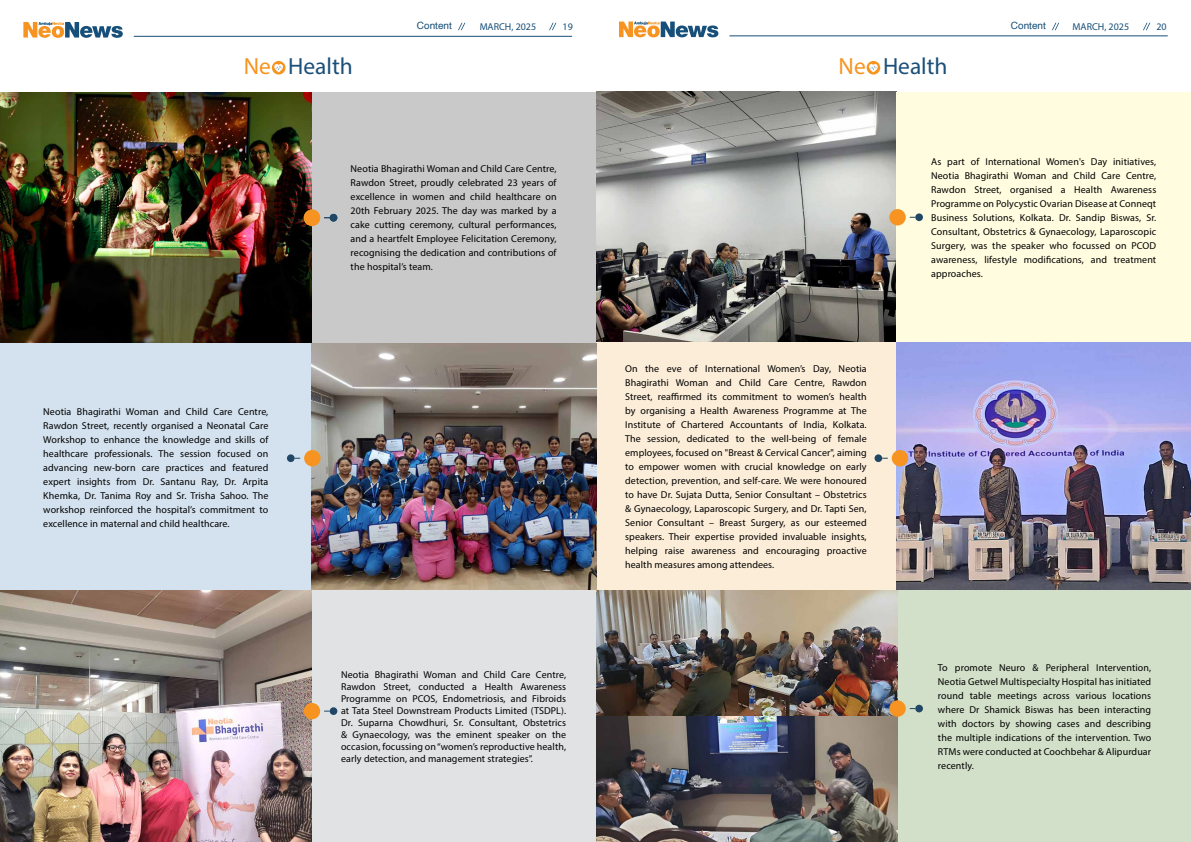
<style>
.page{position:relative;width:1191px;height:842px;background:#fff}
.page>*{position:absolute;margin:0;border:0;box-sizing:border-box;transform-origin:0 0}
.t1{font:23.4px "Myriad Pro";color:#1c4f78}
.t2{font:10px/14px "Myriad Pro";letter-spacing:.01em;color:#000;text-align:justify}
.t3{font:10px "Myriad Pro";color:#164f79}
.t4{font:10px "Helvetica";color:#164f79}
.s1{color:#f7941f}
</style>
<div class="page">
<img style="left:596px;top:92px;width:300px;height:251px">
<div style="left:896px;top:92px;width:295px;height:251px;background:#fffcdf"></div>
<img style="left:896px;top:343px;width:295px;height:247px">
<img style="left:596px;top:590px;width:302px;height:126px">
<img style="left:596px;top:716px;width:302px;height:126px">
<div style="left:595px;top:343px;width:301px;height:247px;background:#fcedd8"></div>
<hr style="left:729px;top:36px;width:438px;height:1px;background:#164f79">
<svg style="left:619px;top:22px;width:99px;height:15px"></svg>
<div style="left:889px;top:209px;width:16px;height:16px;background:#f79421;border-radius:50%"></div>
<div style="left:915px;top:213px;width:8px;height:8px;background:#204766;border-radius:50%"></div>
<div style="left:891px;top:450px;width:17px;height:16px;background:#f79421;border-radius:50%"></div>
<div style="left:874px;top:454px;width:8px;height:8px;background:#204766;border-radius:50%"></div>
<div style="left:898px;top:590px;width:293px;height:252px;background:#d3e0c9"></div>
<div style="left:889px;top:700px;width:16px;height:17px;background:#f79421;border-radius:50%"></div>
<div style="left:915px;top:705px;width:8px;height:7px;background:#204766;border-radius:50%"></div>
<svg style="left:866px;top:61px;width:14px;height:14px"></svg>
<svg style="left:868px;top:64px;width:10px;height:8px"></svg>
<svg style="left:1052px;top:23px;width:7px;height:7px"></svg>
<svg style="left:1143px;top:23px;width:7px;height:7px"></svg>
<div style="left:312px;top:92px;width:283px;height:251px;background:#c9c9c9"></div>
<img style="left:0;top:92px;width:312px;height:251px">
<div style="left:0;top:343px;width:312px;height:249px;background:#d4e2ef"></div>
<img style="left:312px;top:343px;width:284px;height:249px">
<div style="left:312px;top:591px;width:283px;height:251px;background:#e1e2e4"></div>
<img style="left:0;top:590px;width:312px;height:252px">
<div style="left:304px;top:210px;width:16px;height:16px;background:#f79421;border-radius:50%"></div>
<div style="left:330px;top:214px;width:7px;height:8px;background:#204766;border-radius:50%"></div>
<div style="left:304px;top:703px;width:16px;height:16px;background:#f79421;border-radius:50%"></div>
<div style="left:330px;top:707px;width:7px;height:8px;background:#204766;border-radius:50%"></div>
<hr style="left:134px;top:36px;width:438px;height:1px;background:#164f79">
<svg style="left:23px;top:22px;width:100px;height:16px"></svg>
<svg style="left:272px;top:61px;width:13px;height:14px"></svg>
<svg style="left:274px;top:64px;width:9px;height:8px"></svg>
<div style="left:304px;top:450px;width:16px;height:16px;background:#f79421;border-radius:50%"></div>
<div style="left:287px;top:454px;width:8px;height:8px;background:#204766;border-radius:50%"></div>
<svg style="left:458px;top:23px;width:7px;height:7px"></svg>
<svg style="left:549px;top:23px;width:7px;height:7px"></svg>
<h1 class="t1" style="left:244px;top:52px;width:110px"><span class="s1">Ne</span> Health</h1>
<p class="t4" style="left:417px;top:18px;width:37px">Content</p>
<p class="t3" style="left:480px;top:20px;width:58px">MARCH, 2025</p>
<p class="t3" style="left:562px;top:20px;width:12px">19</p>
<p class="t2" style="left:43px;top:405px;width:227px">Neotia Bhagirathi Woman and Child Care Centre, Rawdon Street, recently organised a Neonatal Care Workshop to enhance the knowledge and skills of healthcare professionals. The session focused on advancing new-born care practices and featured expert insights from Dr. Santanu Ray, Dr. Arpita Khemka, Dr. Tanima Roy and Sr. Trisha Sahoo. The workshop reinforced the hospital’s commitment to excellence in maternal and child healthcare.</p>
<p class="t2" style="left:351px;top:162px;width:207px">Neotia Bhagirathi Woman and Child Care Centre, Rawdon Street, proudly celebrated 23 years of excellence in women and child healthcare on 20th February 2025. The day was marked by a cake cutting ceremony, cultural performances, and a heartfelt Employee Felicitation Ceremony, recognising the dedication and contributions of the hospital’s team.</p>
<p class="t2" style="left:341px;top:669px;width:227px;line-height:12px">Neotia Bhagirathi Woman and Child Care Centre, Rawdon Street, conducted a Health Awareness Programme on PCOS, Endometriosis, and Fibroids at Tata Steel Downstream Products Limited (TSDPL).<br>Dr. Suparna Chowdhuri, Sr. Consultant, Obstetrics &amp; Gynaecology, was the eminent speaker on the occasion, focussing on “women’s reproductive health, early detection, and management strategies”.</p>
<h1 class="t1" style="left:838px;top:52px;width:110px"><span class="s1">Ne</span> Health</h1>
<p class="t4" style="left:1011px;top:18px;width:37px">Content</p>
<p class="t3" style="left:1072px;top:20px;width:58px">MARCH, 2025</p>
<p class="t3" style="left:1156px;top:20px;width:12px">20</p>
<p class="t2" style="left:625px;top:362px;width:243px">On the eve of International Women’s Day, Neotia Bhagirathi Woman and Child Care Centre, Rawdon Street, reaffirmed its commitment to women’s health by organising a Health Awareness Programme at The Institute of Chartered Accountants of India, Kolkata.<br>The session, dedicated to the well-being of female employees, focused on "Breast &amp; Cervical Cancer", aiming to empower women with crucial knowledge on early detection, prevention, and self-care. We were honoured to have Dr. Sujata Dutta, Senior Consultant – Obstetrics &amp; Gynaecology, Laparoscopic Surgery, and Dr. Tapti Sen, Senior Consultant – Breast Surgery, as our esteemed speakers. Their expertise provided invaluable insights, helping raise awareness and encouraging proactive health measures among attendees.</p>
<p class="t2" style="left:931px;top:154px;width:227px">As part of International Women's Day initiatives, Neotia Bhagirathi Woman and Child Care Centre, Rawdon Street, organised a Health Awareness Programme on Polycystic Ovarian Disease at Conneqt Business Solutions, Kolkata. Dr. Sandip Biswas, Sr.<br>Consultant, Obstetrics &amp; Gynaecology, Laparoscopic Surgery, was the speaker who focussed on PCOD awareness, lifestyle modifications, and treatment approaches.</p>
<p class="t2" style="left:938px;top:660px;width:215px">To promote Neuro &amp; Peripheral Intervention, Neotia Getwel Multispecialty Hospital has initiated round table meetings across various locations where Dr Shamick Biswas has been interacting with doctors by showing cases and describing the multiple indications of the intervention. Two RTMs were conducted at Coochbehar &amp; Alipurduar recently.</p>
</div>
